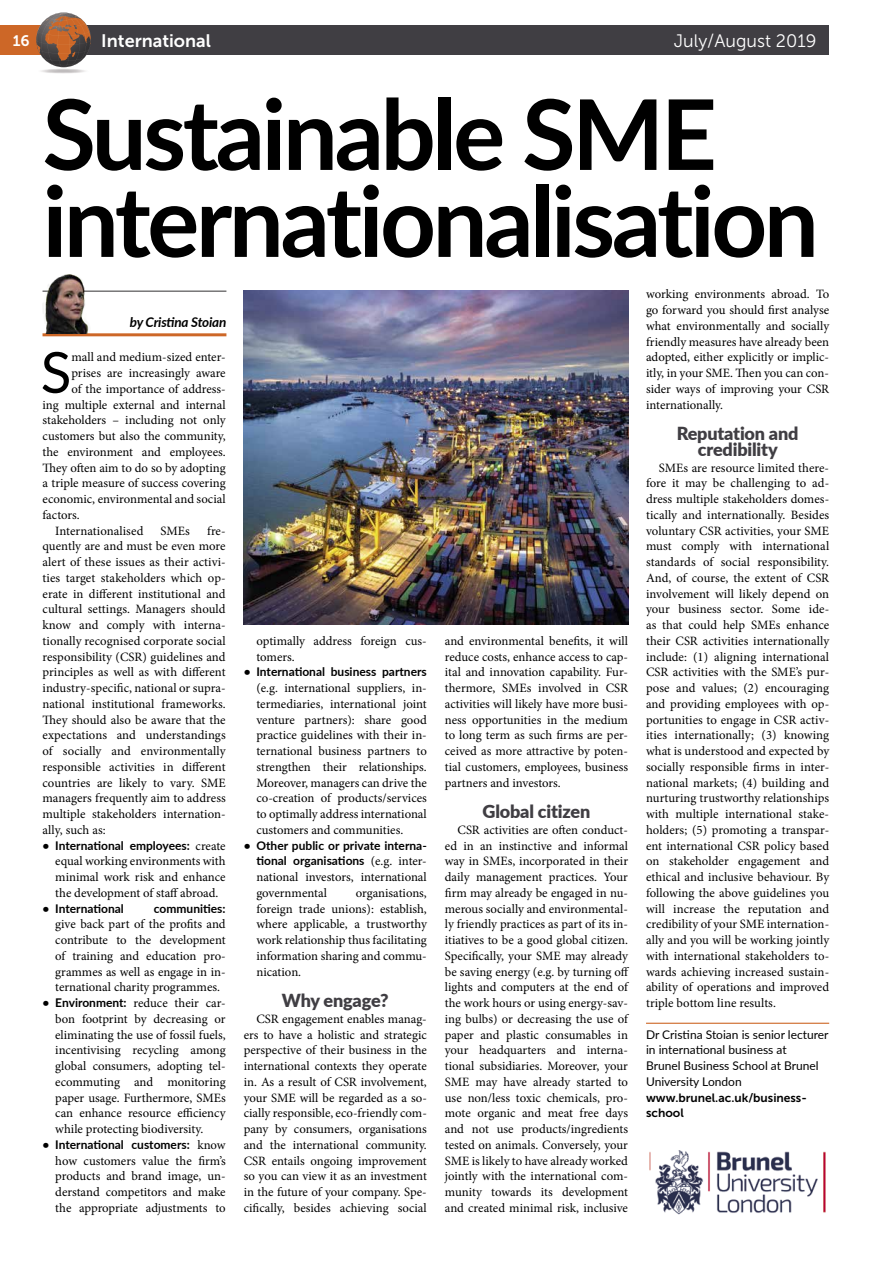
<style>
.page{position:relative;width:893px;height:1263px;background:#fff}
.page>*{position:absolute;margin:0;border:0;box-sizing:border-box;transform-origin:0 0}
.t1{font:700 97.5px/87px "Lato";letter-spacing:-.035em;color:#000}
.t2{font:56.7px "Lato";color:#000}
.t3{font:900 18px/15.8px "Lato";letter-spacing:-.01em;color:#403e43;text-align:center}
.t4{font:18px "Museo Sans 300";color:#fff}
.t5{font:18px "Museo Sans 700";color:#fff}
.t6{font:15.15px "Museo Sans 700";color:#fff}
.t7{font:italic 700 13.5px "Lato";letter-spacing:-.015em;color:#000}
.t8{font:12.75px/15.8px "Minion Pro";color:#000;text-align:justify}
.t9{font:700 12px/15.8px "Lato";color:#000;text-align:right}
.t10{font:12px/15.8px "Lato";color:#000}
.t11{font:12px/15.8px "Museo Sans 700";color:#000}
.s1{font-family:"Minion Pro";font-weight:400;font-size:12.75px}
.s2{font-family:"Lato";font-weight:700;font-size:12px}
</style>
<div class="page">
<div style="left:0;top:26px;width:43px;height:29px;background:#cd6727"></div>
<div style="left:43px;top:26px;width:786px;height:29px;background:#403e43"></div>
<svg style="left:36px;top:12px;width:55px;height:55px"></svg>
<img style="left:45px;top:14px;width:34px;height:6px">
<hr style="left:646px;top:1023px;width:183px;height:1px;background:#cd6727">
<img style="left:649px;top:1150px;width:177px;height:65px">
<hr style="left:43px;top:333px;width:183px;height:3px;background:#cd6727">
<hr style="left:43px;top:291px;width:183px;height:1px;background:#323132">
<img style="left:43px;top:274px;width:62px;height:59px">
<img style="left:244px;top:290px;width:384px;height:334px">
<p class="t6" style="left:13px;top:32px;width:18px">16</p>
<h3 class="t5" style="left:101px;top:31px;width:111px">International</h3>
<h3 class="t4" style="left:674px;top:31px;width:144px">July/August 2019</h3>
<h1 class="t1" style="left:43px;top:87px;width:778px">Sustainable SME internationalisation</h1>
<p class="t7" style="left:130px;top:312px;width:98px">by Cristina Stoian</p>
<h2 class="t2" style="left:41px;top:332px;width:32px">S</h2>
<p class="t8" style="left:71px;top:349px;width:156px">mall and medium-sized enter-</p>
<p class="t8" style="left:71px;top:365px;width:156px">prises are increasingly aware</p>
<p class="t8" style="left:71px;top:381px;width:156px">of the importance of address-</p>
<p class="t8" style="left:43px;top:397px;width:185px">ing multiple external and internal</p>
<p class="t8" style="left:43px;top:412px;width:185px">stakeholders – including not only</p>
<p class="t8" style="left:43px;top:428px;width:185px">customers but also the community,</p>
<p class="t8" style="left:43px;top:444px;width:185px">the environment and employees.</p>
<p class="t8" style="left:43px;top:460px;width:185px">They often aim to do so by adopting</p>
<p class="t8" style="left:43px;top:475px;width:185px">a triple measure of success covering</p>
<p class="t8" style="left:43px;top:491px;width:185px">economic, environmental and social</p>
<p class="t8" style="left:43px;top:507px;width:39px">factors.</p>
<p class="t8" style="left:55px;top:523px;width:90px">Internationalised</p>
<p class="t8" style="left:161px;top:523px;width:31px">SMEs</p>
<p class="t8" style="left:43px;top:523px;width:185px;text-indent:165px">fre&shy;quently are and must be even more alert of these issues as their activi&shy;ties target stakeholders which op&shy;erate in different institutional and cultural settings. Managers should know and comply with interna&shy;tionally recognised corporate social responsibility (CSR) guidelines and principles as well as with different industry-specific, national or supra&shy;national institutional frameworks.<br>They should also be aware that the expectations and understandings of socially and environmentally responsible activities in different countries are likely to vary. SME managers frequently aim to address multiple stakeholders internation&shy;ally, such as:</p>
<p class="t9" style="left:43px;top:837px;width:185px">• International employees: <span class="s1">create</span></p>
<p class="t8" style="left:55px;top:853px;width:172px">equal working environments with minimal work risk and enhance the development of staff abroad.</p>
<p class="t9" style="left:43px;top:900px;width:83px">• International</p>
<p class="t9" style="left:154px;top:900px;width:73px">communities:</p>
<p class="t8" style="left:55px;top:916px;width:172px">give back part of the profits and contribute to the development of training and education pro&shy;grammes as well as engage in in&shy;ternational charity programmes.</p>
<p class="t8" style="left:55px;top:995px;width:172px;text-indent:-13px"><span class="s2">• Environment:</span> reduce their car&shy;bon footprint by decreasing or eliminating the use of fossil fuels, incentivising recycling among global consumers, adopting tel&shy;ecommuting and monitoring paper usage. Furthermore, SMEs can enhance resource efficiency while protecting biodiversity.</p>
<p class="t9" style="left:43px;top:1136px;width:185px">• International customers: <span class="s1">know</span></p>
<p class="t8" style="left:55px;top:1153px;width:172px">how customers value the firm’s products and brand image, un&shy;derstand competitors and make the appropriate adjustments to</p>
<p class="t8" style="left:256px;top:633px;width:172px">optimally address foreign cus&shy;tomers.</p>
<p class="t9" style="left:244px;top:664px;width:185px">• International business partners</p>
<p class="t8" style="left:256px;top:680px;width:172px">(e.g. international suppliers, in&shy;termediaries, international joint venture partners): share good practice guidelines with their in&shy;ternational business partners to strengthen their relationships.<br>Moreover, managers can drive the co-creation of products/services to optimally address international customers and communities.</p>
<p class="t9" style="left:244px;top:837px;width:185px">• Other public or private interna&shy;tional organisations <span class="s1">(e.g. inter-</span></p>
<p class="t8" style="left:256px;top:869px;width:172px">national investors, international governmental</p>
<p class="t8" style="left:256px;top:885px;width:172px;text-indent:99px">organisations, foreign trade unions): establish, where applicable, a trustworthy work relationship thus facilitating information sharing and commu&shy;nication.</p>
<h3 class="t3" style="left:282px;top:992px;width:108px">Why engage?</h3>
<p class="t8" style="left:244px;top:1011px;width:185px;text-indent:13px">CSR engagement enables manag&shy;ers to have a holistic and strategic perspective of their business in the international contexts they operate in. As a result of CSR involvement, your SME will be regarded as a so&shy;cially responsible, eco-friendly com&shy;pany by consumers, organisations and the international community.<br>CSR entails ongoing improvement so you can view it as an investment in the future of your company. Spe&shy;cifically, besides achieving social</p>
<p class="t8" style="left:445px;top:633px;width:185px">and environmental benefits, it will reduce costs, enhance access to cap&shy;ital and innovation capability. Fur&shy;thermore, SMEs involved in CSR activities will likely have more busi&shy;ness opportunities in the medium to long term as such firms are per&shy;ceived as more attractive by poten&shy;tial customers, employees, business partners and investors.</p>
<h3 class="t3" style="left:483px;top:803px;width:109px">Global citizen</h3>
<p class="t8" style="left:445px;top:822px;width:186px;text-indent:13px">CSR activities are often conduct&shy;ed in an instinctive and informal way in SMEs, incorporated in their daily management practices. Your firm may already be engaged in nu&shy;merous socially and environmental&shy;ly friendly practices as part of its in&shy;itiatives to be a good global citizen.<br>Specifically, your SME may already be saving energy (e.g. by turning off lights and computers at the end of the work hours or using energy-sav&shy;ing bulbs) or decreasing the use of paper and plastic consumables in your headquarters and interna&shy;tional subsidiaries. Moreover, your SME may have already started to use non/less toxic chemicals, pro&shy;mote organic and meat free days and not use products/ingredients tested on animals. Conversely, your SME is likely to have already worked jointly with the international com&shy;munity towards its development and created minimal risk, inclusive</p>
<p class="t8" style="left:646px;top:286px;width:185px">working environments abroad. To go forward you should first analyse what environmentally and socially friendly measures have already been adopted, either explicitly or implic&shy;itly, in your SME. Then you can con&shy;sider ways of improving your CSR internationally.</p>
<h3 class="t3" style="left:677px;top:425px;width:123px">Reputation and credibility</h3>
<p class="t8" style="left:646px;top:460px;width:185px;text-indent:13px">SMEs are resource limited there&shy;fore it may be challenging to ad&shy;dress multiple stakeholders domes&shy;tically and internationally. Besides voluntary CSR activities, your SME must comply with international standards of social responsibility.<br>And, of course, the extent of CSR involvement will likely depend on your business sector. Some ide&shy;as that could help SMEs enhance their CSR activities internationally include: (1) aligning international CSR activities with the SME’s pur&shy;pose and values; (2) encouraging and providing employees with op&shy;portunities to engage in CSR activ&shy;ities internationally; (3) knowing what is understood and expected by socially responsible firms in inter&shy;national markets; (4) building and nurturing trustworthy relationships with multiple international stake&shy;holders; (5) promoting a transpar&shy;ent international CSR policy based on stakeholder engagement and ethical and inclusive behaviour. By following the above guidelines you will increase the reputation and credibility of your SME internation&shy;ally and you will be working jointly with international stakeholders to&shy;wards achieving increased sustain&shy;ability of operations and improved triple bottom line results.</p>
<p class="t10" style="left:646px;top:1026px;width:184px">Dr Cristina Stoian is senior lecturer in international business at<br>Brunel Business School at Brunel<br>University London</p>
<p class="t11" style="left:646px;top:1090px;width:162px">www.brunel.ac.uk/business&shy;school</p>
</div>
